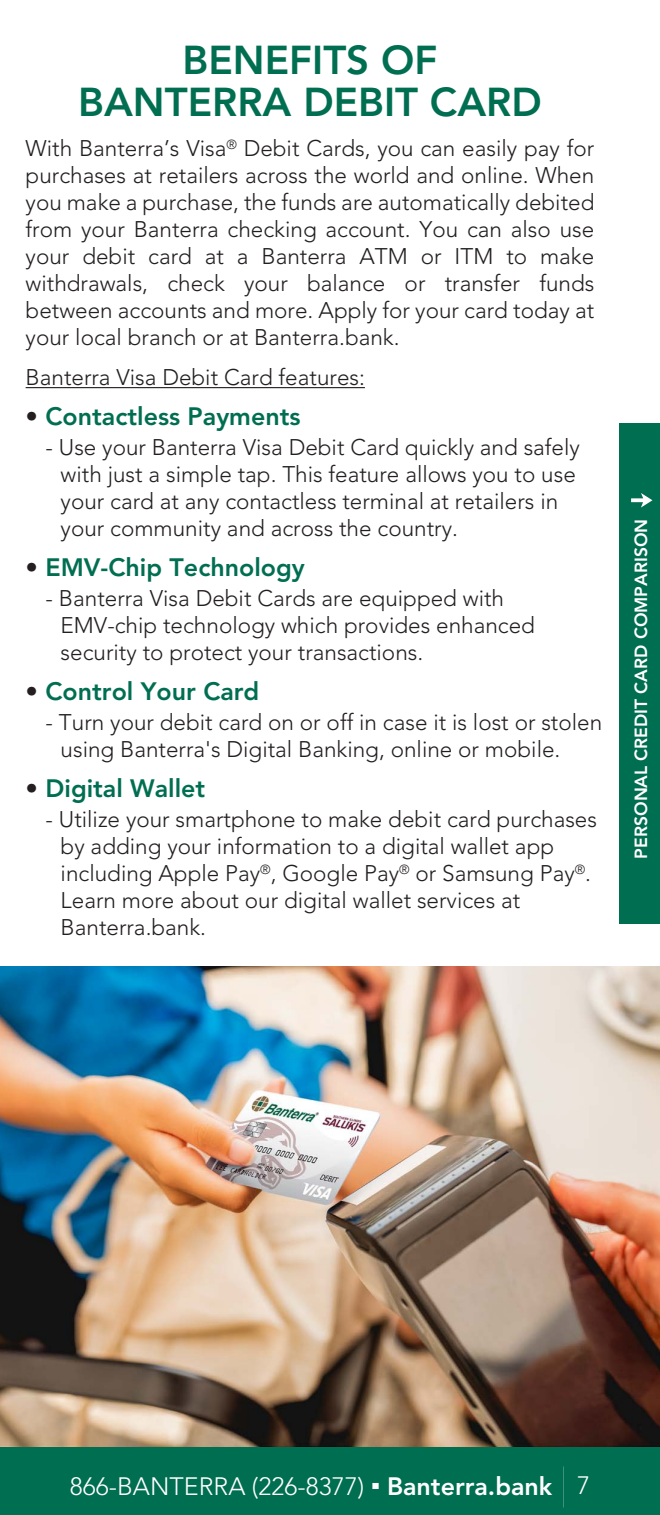
<style>
.page{position:relative;width:660px;height:1515px;background:#fff}
.page>*{position:absolute;margin:0;border:0;box-sizing:border-box;transform-origin:0 0}
.t1{font:800 40px/42.5px "Avenir";color:#006e51;text-align:center}
.t2{font:800 25px "Avenir";color:#006e51}
.t3{font:300 25px "Avenir LT Std";color:#fff}
.t4{font:300 22.5px/27px "Avenir LT Std";color:#231f20}
.t5{font:800 17.5px "Avenir";color:#fff}
.s1{color:#231f20}
.s2{font-family:"Calibri";font-weight:700;font-size:27.5px}
.s3{font-family:"Avenir";font-weight:800}
</style>
<div class="page">
<div style="left:0;top:1447px;width:660px;height:68px;background:#006e51"></div>
<div style="left:619px;top:423px;width:41px;height:500px;background:#006e51"></div>
<svg style="left:631px;top:493px;width:21px;height:15px"></svg>
<img style="left:0;top:967px;width:660px;height:480px">
<hr style="left:26px;top:387px;width:339px;height:1px;background:#231f20">
<h1 class="t1" style="left:78px;top:39px;width:465px">BENEFITS OF<br>BANTERRA DEBIT CARD</h1>
<p class="t4" style="left:26px;top:135px;width:570px;text-align:justify">With Banterra’s Visa<sup>®</sup> Debit Cards, you can easily pay for purchases at retailers across the world and online. When you make a purchase, the funds are automatically debited from your Banterra checking account. You can also use your debit card at a Banterra ATM or ITM to make withdrawals, check your balance or transfer funds between accounts and more. Apply for your card today at your local branch or at Banterra.bank.</p>
<p class="t4" style="left:26px;top:364px;width:341px">Banterra Visa Debit Card features:</p>
<p class="t2" style="left:26px;top:402px;width:276px"><span class="s1">•</span> Contactless Payments</p>
<p class="t4" style="left:61px;top:434px;width:521px;text-indent:-15px">- Use your Banterra Visa Debit Card quickly and safely with just a simple tap. This feature allows you to use your card at any contactless terminal at retailers in your community and across the country.</p>
<p class="t2" style="left:26px;top:553px;width:281px"><span class="s1">•</span> EMV-Chip Technology</p>
<p class="t4" style="left:61px;top:585px;width:476px;text-indent:-15px">- Banterra Visa Debit Cards are equipped with<br>EMV-chip technology which provides enhanced security to protect your transactions.</p>
<p class="t2" style="left:26px;top:677px;width:235px"><span class="s1">•</span> Control Your Card</p>
<p class="t4" style="left:61px;top:709px;width:543px;text-indent:-15px">- Turn your debit card on or off in case it is lost or stolen using Banterra's Digital Banking, online or mobile.</p>
<p class="t2" style="left:26px;top:774px;width:181px"><span class="s1">•</span> Digital Wallet</p>
<p class="t4" style="left:61px;top:806px;width:538px;text-indent:-15px">- Utilize your smartphone to make debit card purchases by adding your information to a digital wallet app including Apple Pay<sup>®</sup>, Google Pay<sup>®</sup> or Samsung Pay<sup>®</sup>.<br>Learn more about our digital wallet services at Banterra.bank.</p>
<p class="t5" style="left:631px;top:859px;width:341px;rotate:-90deg">PERSONAL CREDIT CARD COMPARISON</p>
<p class="t3" style="left:70px;top:1471px;width:522px">866-BANTERRA (226-8377) <span class="s2">▪</span> <span class="s3">Banterra.bank</span> 7</p>
</div>
